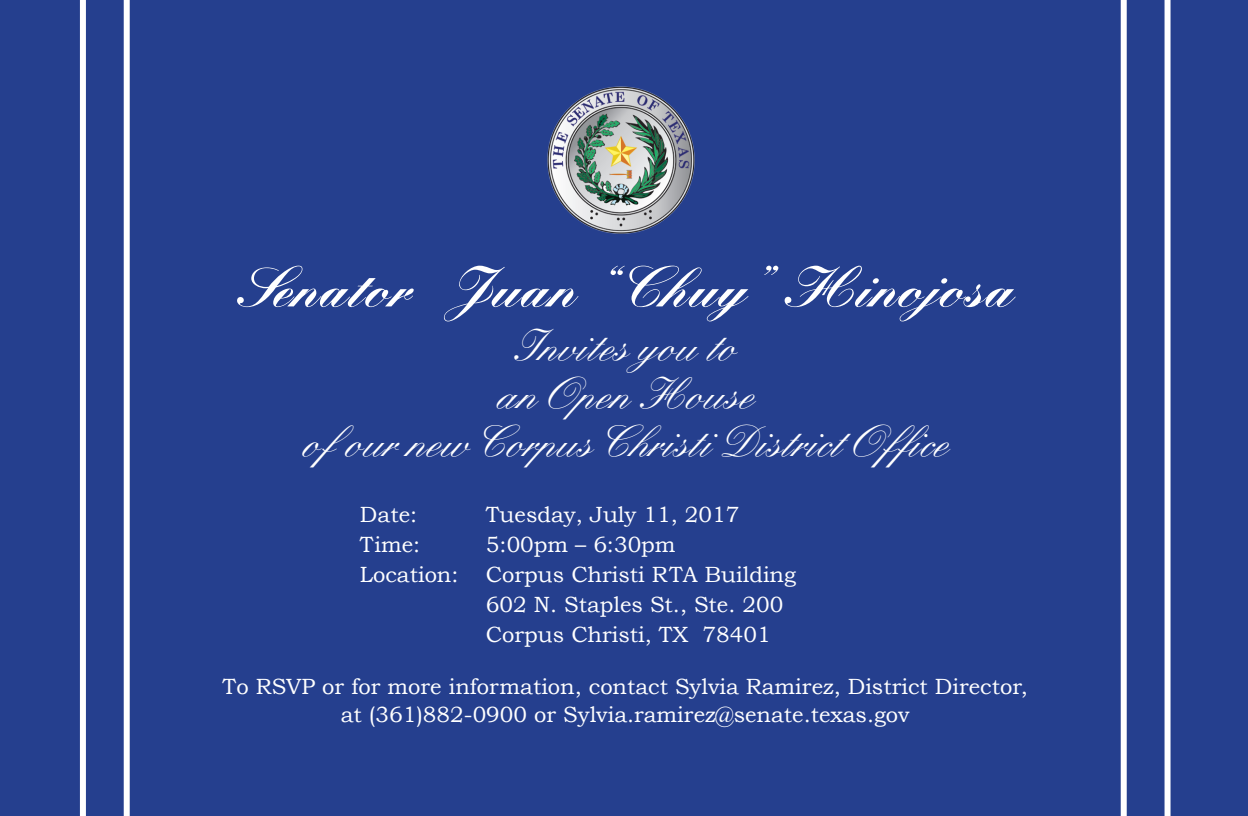
<style>
.page{position:relative;width:1248px;height:816px;background:#253f8e}
.page>*{position:absolute;margin:0;border:0;box-sizing:border-box;transform-origin:0 0}
.t1{font:900 56px "Kuenstler Script LT Std";color:#fff}
.t2{font:500 44px "Kuenstler Script LT Std";color:#fff}
.Date{font:22px/28px "Bookman Old Style";color:#fff;text-align:center}
</style>
<div class="page">
<img style="left:547px;top:86px;width:148px;height:148px">
<svg style="left:80px;top:0;width:50px;height:816px"></svg>
<svg style="left:1121px;top:0;width:50px;height:816px"></svg>
<p class="t1" style="left:236px;top:251px;width:779px">Senator Juan “ Chuy” Hinojosa</p>
<p class="t2" style="left:514px;top:320px;width:223px">Invites you to</p>
<p class="t2" style="left:496px;top:368px;width:259px">an Open House</p>
<p class="t2" style="left:302px;top:416px;width:647px">ofour new Corpus Christi District Office</p>
<p class="Date" style="left:360px;top:501px;width:59px">Date:</p>
<p class="Date" style="left:486px;top:501px;width:255px">Tuesday, July 11, 2017</p>
<p class="Date" style="left:360px;top:531px;width:62px">Time:</p>
<p class="Date" style="left:486px;top:531px;width:191px">5:00pm – 6:30pm</p>
<p class="Date" style="left:360px;top:561px;width:438px">Location: Corpus Christi RTA Building</p>
<p class="Date" style="left:486px;top:591px;width:299px">602 N. Staples St., Ste. 200</p>
<p class="Date" style="left:486px;top:621px;width:286px">Corpus Christi, TX 78401</p>
<p class="Date" style="left:223px;top:673px;width:807px">To RSVP or for more information, contact Sylvia Ramirez, District Director, at (361)882-0900 or Sylvia.ramirez@senate.texas.gov</p>
</div>
